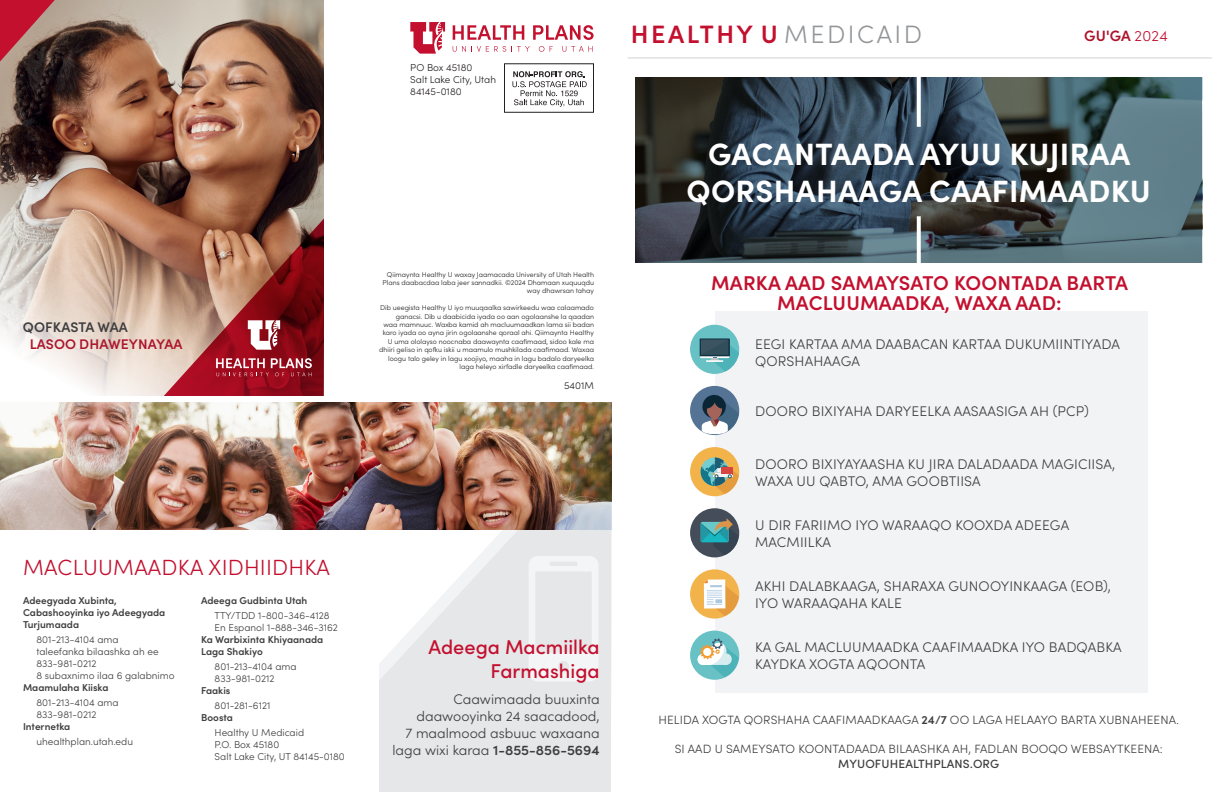
<style>
.page{position:relative;width:1224px;height:792px;background:#fff}
.page>*{position:absolute;margin:0;border:0;box-sizing:border-box;transform-origin:0 0}
.t1{font:700 30.8px/37px "Sofia Pro";letter-spacing:.01em;color:#fff;text-align:center}
.t2{font:600 25.2px "Sofia Pro";letter-spacing:.1em;color:#c3102f}
.t3{font:300 22px "Sofia Pro";letter-spacing:.01em;color:#c3102f}
.t4{font:600 20px/20px "Sofia Pro";letter-spacing:.01em;color:#c3102f;text-align:center}
.t5{font:500 20px/24px "Sofia Pro";color:#c3102f;text-align:right}
.t6{font:600 15px "Sofia Pro";color:#ae1229}
.t7{font:300 14px/16.8px "Sofia Pro";letter-spacing:.01em;color:#3e3e3f}
.t8{font:600 14px "Sofia Pro";letter-spacing:.01em;color:#ac162c}
.t9{font:600 14px "Sofia Pro";letter-spacing:.01em;color:#3e3e3f}
.t10{font:300 12px/14.4px "Sofia Pro";letter-spacing:.01em;color:#3e3e3f;text-align:center}
.t11{font:300 10px/12px "Sofia Pro";color:#3e3e3f}
.t12{font:600 10px/12px "Sofia Pro";color:#3e3e3f}
.t13{font:300 10px "Sofia Pro";color:#231f20}
.t14{font:300 7px/8.4px "Sofia Pro";color:#231f20;text-align:right}
.s1{font-weight:600}
.s2{font-weight:300;color:#939598}
.s3{font-weight:300;color:#c3102f}
.s4{font-weight:500}
</style>
<div class="page">
<img style="left:0;top:402px;width:611px;height:127px">
<hr style="left:628px;top:58px;width:584px;height:1px;background:#d1d2d4">
<svg style="left:453px;top:46px;width:13px;height:6px"></svg>
<svg style="left:477px;top:46px;width:53px;height:6px"></svg>
<svg style="left:539px;top:46px;width:5px;height:6px"></svg>
<svg style="left:562px;top:46px;width:31px;height:6px"></svg>
<svg style="left:453px;top:25px;width:71px;height:15px"></svg>
<svg style="left:533px;top:25px;width:61px;height:15px"></svg>
<svg style="left:410px;top:22px;width:35px;height:32px"></svg>
<svg style="left:504px;top:63px;width:90px;height:50px"></svg>
<img style="left:254px;top:412px;width:357px;height:118px">
<img style="left:270px;top:429px;width:341px;height:363px">
<div style="left:150px;top:536px;width:229px;height:256px;background:#fff"></div>
<svg style="left:529px;top:556px;width:70px;height:125px"></svg>
<div style="left:715px;top:312px;width:432px;height:381px;background:#f2f3f4"></div>
<div style="left:690px;top:631px;width:49px;height:49px;background:#67c1c5;border-radius:50%"></div>
<svg style="left:698px;top:638px;width:41px;height:39px"></svg>
<div style="left:690px;top:569px;width:49px;height:50px;background:#f3b34b;border-radius:50%"></div>
<svg style="left:704px;top:579px;width:35px;height:37px"></svg>
<div style="left:690px;top:325px;width:49px;height:49px;background:#67c1c5;border-radius:50%"></div>
<svg style="left:700px;top:338px;width:39px;height:33px"></svg>
<div style="left:690px;top:386px;width:49px;height:49px;background:#547395;border-radius:50%"></div>
<svg style="left:702px;top:394px;width:37px;height:40px"></svg>
<div style="left:690px;top:447px;width:49px;height:49px;background:#f3b34b;border-radius:50%"></div>
<svg style="left:701px;top:457px;width:38px;height:37px"></svg>
<div style="left:721px;top:467px;width:12px;height:7px;background:#d74540"></div>
<div style="left:690px;top:508px;width:49px;height:49px;background:#444d59;border-radius:50%"></div>
<svg style="left:701px;top:518px;width:38px;height:37px"></svg>
<img style="left:0;top:0;width:324px;height:396px">
<svg style="left:164px;top:219px;width:160px;height:177px;background:#a14f49"></svg>
<svg style="left:0;top:0;width:55px;height:62px;background:#a6454d"></svg>
<svg style="left:635px;top:78px;width:567px;height:185px;background:#3b4b53"></svg>
<svg style="left:917px;top:216px;width:4px;height:47px"></svg>
<svg style="left:917px;top:77px;width:4px;height:50px"></svg>
<p class="t9" style="left:23px;top:316px;width:107px">QOFKASTA WAA</p>
<p class="t8" style="left:30px;top:334px;width:154px">LASOO DHAWEYNAYAA</p>
<p class="t3" style="left:23px;top:551px;width:308px">MACLUUMAADKA XIDHIIDHKA</p>
<p class="t12" style="left:23px;top:594px;width:144px">Adeegyada Xubinta,<br>Cabashooyinka iyo Adeegyada<br>Turjumaada</p>
<p class="t11" style="left:37px;top:633px;width:84px">801-213-4104 ama</p>
<p class="t11" style="left:37px;top:645px;width:124px">taleefanka bilaashka ah ee<br>833-981-0212</p>
<p class="t11" style="left:37px;top:669px;width:140px">8 subaxnimo ilaa 6 galabnimo</p>
<p class="t12" style="left:23px;top:681px;width:87px">Maamulaha Kiiska</p>
<p class="t11" style="left:37px;top:696px;width:84px">801-213-4104 ama</p>
<p class="t11" style="left:37px;top:708px;width:61px">833-981-0212</p>
<p class="t12" style="left:23px;top:720px;width:49px">Internetka</p>
<p class="t11" style="left:37px;top:735px;width:98px">uhealthplan.utah.edu</p>
<p class="t12" style="left:201px;top:594px;width:108px">Adeega Gudbinta Utah</p>
<p class="t11" style="left:215px;top:609px;width:116px">TTY/TDD 1-800-346-4128</p>
<p class="t11" style="left:215px;top:621px;width:125px">En Espanol 1-888-346-3162</p>
<p class="t12" style="left:201px;top:633px;width:124px">Ka Warbixinta Khiyaanada<br>Laga Shakiyo</p>
<p class="t11" style="left:215px;top:660px;width:84px">801-213-4104 ama</p>
<p class="t11" style="left:215px;top:672px;width:61px">833-981-0212</p>
<p class="t12" style="left:201px;top:684px;width:31px">Faakis</p>
<p class="t11" style="left:215px;top:699px;width:57px">801-281-6121</p>
<p class="t12" style="left:201px;top:711px;width:33px">Boosta</p>
<p class="t11" style="left:215px;top:726px;width:91px">Healthy U Medicaid</p>
<p class="t11" style="left:215px;top:738px;width:66px">P.O. Box 45180</p>
<p class="t11" style="left:215px;top:750px;width:132px">Salt Lake City, UT 84145-0180</p>
<p class="t13" style="left:410px;top:60px;width:64px">PO Box 45180</p>
<p class="t13" style="left:410px;top:72px;width:87px">Salt Lake City, Utah</p>
<p class="t13" style="left:410px;top:84px;width:53px">84145-0180</p>
<p class="t14" style="left:383px;top:270px;width:213px">Qiimaynta Healthy U waxay Jaamacada University of Utah Health<br>Plans daabacdaa laba jeer sannadkii. ©2024 Dhamaan xuquuqdu way dhawrsan tahay</p>
<p class="t14" style="left:379px;top:303px;width:216px">Dib ueegista Healthy U iyo muuqaalka sawirkeedu waa calaamado ganacsi. Dib u daabicida iyada oo aan ogolaanshe la qaadan<br>waa mamnuuc. Waxba kamid ah macluumaadkan lama sii badan karo iyada oo ayna jirin ogolaanshe qoraal ahi. Qiimaynta Healthy U uma ololayso noocnaba daawaynta caafimaad, sidoo kale ma dhiiri geliso in qofku iskii u maamulo mushkilada caafimaad. Waxaa loogu talo geley in lagu xoojiyo, maaha in lagu badalo daryeelka laga heleyo xirfadle daryeelka caafimaad.</p>
<p class="t13" style="left:564px;top:379px;width:31px">5401M</p>
<p class="t5" style="left:429px;top:634px;width:173px">Adeega Macmiilka<br>Farmashiga</p>
<p class="t7" style="left:392px;top:690px;width:209px;text-align:right">Caawimaada buuxinta daawooyinka 24 saacadood,<br>7 maalmood asbuuc waxaana laga wixi karaa <span class="s1">1-855-856-5694</span></p>
<p class="t2" style="left:631px;top:15px;width:293px">HEALTHY U <span class="s2">MEDICAID</span></p>
<p class="t6" style="left:1084px;top:25px;width:85px">GU'GA <span class="s3">2024</span></p>
<p class="t1" style="left:687px;top:133px;width:466px">GACANTAADA AYUU KUJIRAA<br>QORSHAHAAGA CAAFIMAADKU</p>
<p class="t4" style="left:711px;top:271px;width:418px">MARKA AAD SAMAYSATO KOONTADA BARTA<br>MACLUUMAADKA, WAXA AAD:</p>
<p class="t7" style="left:755px;top:335px;width:366px">EEGI KARTAA AMA DAABACAN KARTAA DUKUMIINTIYADA<br>QORSHAHAAGA</p>
<p class="t7" style="left:755px;top:402px;width:335px">DOORO BIXIYAHA DARYEELKA AASAASIGA AH (PCP)</p>
<p class="t7" style="left:755px;top:455px;width:362px">DOORO BIXIYAYAASHA KU JIRA DALADAADA MAGICIISA,<br>WAXA UU QABTO, AMA GOOBTIISA</p>
<p class="t7" style="left:755px;top:516px;width:316px">U DIR FARIIMO IYO WARAAQO KOOXDA ADEEGA<br>MACMIILKA</p>
<p class="t7" style="left:755px;top:577px;width:357px">AKHI DALABKAAGA, SHARAXA GUNOOYINKAAGA (EOB),<br>IYO WARAAQAHA KALE</p>
<p class="t7" style="left:755px;top:638px;width:368px">KA GAL MACLUUMAADKA CAAFIMAADKA IYO BADQABKA<br>KAYDKA XOGTA AQOONTA</p>
<p class="t10" style="left:658px;top:712px;width:522px">HELIDA XOGTA QORSHAHA CAAFIMAADKAAGA <span class="s1">24/7</span> OO LAGA HELAAYO BARTA XUBNAHEENA.</p>
<p class="t10" style="left:675px;top:741px;width:490px">SI AAD U SAMEYSATO KOONTADAADA BILAASHKA AH, FADLAN BOOQO WEBSAYTKEENA:<br><span class="s4">MYUOFUHEALTHPLANS.ORG</span></p>
</div>
